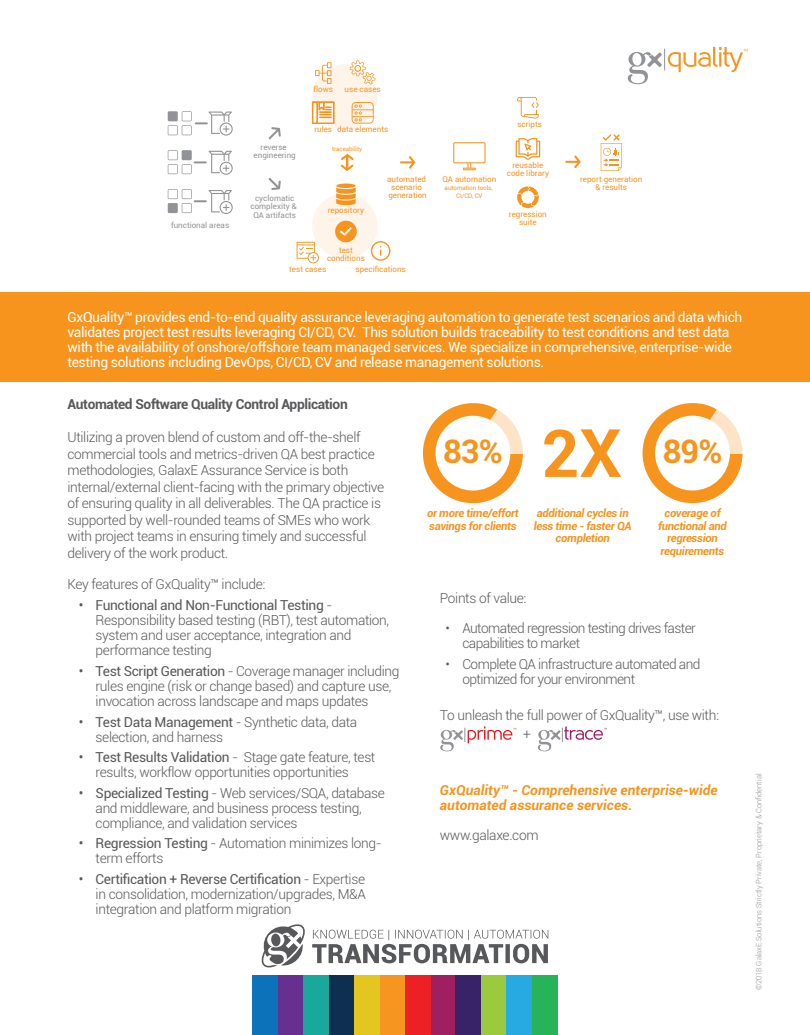
<style>
.page{position:relative;width:810px;height:1035px;background:#fff}
.page>*{position:absolute;margin:0;border:0;box-sizing:border-box;transform-origin:0 0}
.t1{font:700 32.5px "Roboto";color:#f7941e}
.t2{font:300 13.75px/15px "Roboto";letter-spacing:-.025em;color:#58585b}
.t3{font:13.75px/15px "Roboto";letter-spacing:-.025em;color:#fff}
.t4{font:italic 700 13.75px/15px "Roboto";color:#f7941e}
.t5{font:700 13.75px "Roboto";letter-spacing:-.025em;color:#58585b}
.t6{font:italic 700 11.25px/12.5px "Roboto";letter-spacing:-.025em;color:#f7941e;text-align:center}
.t7{font:8px/8px "Roboto";color:#f79420;text-align:center}
.t8{font:8px/8px "Roboto";color:#929396;text-align:center}
.t9{font:300 7.5px "Roboto";color:#919396}
.t10{font:6.25px/8px "Roboto";letter-spacing:-.01em;color:#f79420;text-align:center}
.t11{font:6px "Roboto";color:#f79420}
.s1{font-weight:400}
</style>
<div class="page">
<div style="left:0;top:292px;width:810px;height:90px;background:#f7941e"></div>
<svg style="left:601px;top:134px;width:21px;height:37px"></svg>
<svg style="left:565px;top:155px;width:16px;height:13px"></svg>
<svg style="left:517px;top:186px;width:22px;height:22px"></svg>
<svg style="left:516px;top:138px;width:24px;height:22px"></svg>
<svg style="left:517px;top:97px;width:22px;height:22px"></svg>
<svg style="left:453px;top:142px;width:33px;height:28px"></svg>
<div style="left:312px;top:193px;width:66px;height:66px;background:#fef4e9;border-radius:50%"></div>
<svg style="left:371px;top:241px;width:19px;height:20px"></svg>
<svg style="left:297px;top:242px;width:22px;height:22px"></svg>
<svg style="left:335px;top:221px;width:22px;height:21px"></svg>
<svg style="left:336px;top:184px;width:20px;height:21px"></svg>
<svg style="left:341px;top:154px;width:13px;height:17px"></svg>
<div style="left:312px;top:64px;width:66px;height:65px;background:#fef4e9;border-radius:50%"></div>
<svg style="left:352px;top:102px;width:22px;height:22px"></svg>
<svg style="left:312px;top:101px;width:23px;height:23px"></svg>
<svg style="left:350px;top:60px;width:26px;height:25px"></svg>
<svg style="left:315px;top:62px;width:16px;height:22px"></svg>
<svg style="left:269px;top:178px;width:12px;height:12px"></svg>
<svg style="left:269px;top:127px;width:12px;height:12px"></svg>
<svg style="left:168px;top:111px;width:65px;height:25px"></svg>
<svg style="left:168px;top:150px;width:65px;height:25px"></svg>
<svg style="left:168px;top:189px;width:65px;height:25px"></svg>
<svg style="left:400px;top:156px;width:15px;height:13px"></svg>
<svg style="left:423px;top:403px;width:100px;height:100px"></svg>
<svg style="left:544px;top:429px;width:77px;height:48px"></svg>
<svg style="left:643px;top:403px;width:99px;height:100px"></svg>
<svg style="left:628px;top:47px;width:120px;height:37px"></svg>
<svg style="left:262px;top:924px;width:43px;height:44px"></svg>
<div style="left:271px;top:934px;width:10px;height:12px;background:#58585b;border-radius:50%"></div>
<svg style="left:312px;top:930px;width:236px;height:33px"></svg>
<div style="left:253px;top:976px;width:25px;height:59px;background:#0c72ba"></div>
<div style="left:278px;top:976px;width:25px;height:59px;background:#663091"></div>
<div style="left:303px;top:976px;width:26px;height:59px;background:#1aa89d"></div>
<div style="left:329px;top:976px;width:25px;height:59px;background:#0e2f4f"></div>
<div style="left:380px;top:976px;width:25px;height:59px;background:#f79521"></div>
<div style="left:430px;top:976px;width:26px;height:59px;background:#9e2060"></div>
<div style="left:405px;top:976px;width:25px;height:59px;background:#ed2026"></div>
<div style="left:354px;top:976px;width:26px;height:59px;background:#e3c720"></div>
<div style="left:456px;top:976px;width:25px;height:59px;background:#382369"></div>
<div style="left:481px;top:976px;width:26px;height:59px;background:#9aca3d"></div>
<div style="left:507px;top:976px;width:25px;height:59px;background:#27a9e1"></div>
<div style="left:532px;top:976px;width:25px;height:59px;background:#27b359"></div>
<svg style="left:440px;top:726px;width:76px;height:25px"></svg>
<svg style="left:538px;top:727px;width:69px;height:24px"></svg>
<p class="t8" style="left:171px;top:221px;width:60px">functional areas</p>
<p class="t7" style="left:314px;top:85px;width:21px">flows</p>
<p class="t7" style="left:345px;top:85px;width:38px">use cases</p>
<p class="t8" style="left:254px;top:143px;width:44px">reverse engineering</p>
<p class="t8" style="left:251px;top:194px;width:48px">cyclomatic complexity &amp;<br>QA artifacts</p>
<p class="t7" style="left:314px;top:125px;width:75px">rules data elements</p>
<p class="t11" style="left:332px;top:144px;width:32px">traceability</p>
<p class="t7" style="left:328px;top:206px;width:38px">repository</p>
<p class="t7" style="left:327px;top:246px;width:39px">test conditions</p>
<p class="t7" style="left:387px;top:175px;width:41px">automated scenario generation</p>
<p class="t7" style="left:289px;top:265px;width:38px">test cases</p>
<p class="t7" style="left:356px;top:265px;width:52px">specifications</p>
<p class="t7" style="left:517px;top:120px;width:26px">scripts</p>
<p class="t7" style="left:442px;top:175px;width:56px">QA automation</p>
<p class="t10" style="left:445px;top:184px;width:49px">automation tools,<br>CI/CD, CV</p>
<p class="t7" style="left:507px;top:161px;width:44px">reusable code library</p>
<p class="t7" style="left:509px;top:210px;width:39px">regression suite</p>
<p class="t7" style="left:580px;top:174px;width:64px">report generation &amp; results</p>
<p class="t3" style="left:68px;top:309px;width:676px">GxQuality™ provides end-to-end quality assurance leveraging automation to generate test scenarios and data which validates project test results leveraging CI/CD, CV. This solution builds traceability to test conditions and test data with the availability of onshore/offshore team managed services. We specialize in comprehensive, enterprise-wide testing solutions including DevOps, CI/CD, CV and release management solutions.</p>
<p class="t5" style="left:68px;top:394px;width:282px">Automated Software Quality Control Application</p>
<p class="t2" style="left:68px;top:428px;width:318px;line-height:16.5px">Utilizing a proven blend of custom and off-the-shelf commercial tools and metrics-driven QA best practice methodologies, GalaxE Assurance Service is both internal/external client-facing with the primary objective of ensuring quality in all deliverables. The QA practice is supported by well-rounded teams of SMEs who work with project teams in ensuring timely and successful delivery of the work product.</p>
<p class="t2" style="left:68px;top:576px;width:199px">Key features of GxQuality™ include:</p>
<p class="t2" style="left:96px;top:597px;width:295px;text-indent:-17px"><span class="s1">• Functional and Non-Functional Testing</span> - Responsibility based testing (RBT), test automation, system and user acceptance, integration and performance testing</p>
<p class="t2" style="left:96px;top:663px;width:305px;text-indent:-17px"><span class="s1">• Test Script Generation</span> - Coverage manager including rules engine (risk or change based) and capture use, invocation across landscape and maps updates</p>
<p class="t2" style="left:96px;top:714px;width:263px;text-indent:-17px"><span class="s1">• Test Data Management</span> - Synthetic data, data selection, and harness</p>
<p class="t2" style="left:96px;top:749px;width:281px;text-indent:-17px"><span class="s1">• Test Results Validation</span> - Stage gate feature, test results, workflow opportunities opportunities</p>
<p class="t2" style="left:96px;top:785px;width:291px;text-indent:-17px"><span class="s1">• Specialized Testing</span> - Web services/SQA, database and middleware, and business process testing, compliance, and validation services</p>
<p class="t2" style="left:96px;top:836px;width:288px;text-indent:-17px"><span class="s1">• Regression Testing</span> - Automation minimizes long&shy;term efforts</p>
<p class="t2" style="left:96px;top:871px;width:272px;text-align:justify;text-indent:-17px"><span class="s1">• Certification + Reverse Certification</span> - Expertise in consolidation, modernization/upgrades, M&amp;A integration and platform migration</p>
<p class="t1" style="left:443px;top:429px;width:61px">83%</p>
<p class="t1" style="left:663px;top:429px;width:61px">89%</p>
<p class="t6" style="left:427px;top:507px;width:93px;text-align:left">or more time/effort savings for clients</p>
<p class="t6" style="left:534px;top:507px;width:100px">additional cycles in less time - faster QA completion</p>
<p class="t6" style="left:658px;top:507px;width:70px">coverage of functional and regression requirements</p>
<p class="t2" style="left:440px;top:591px;width:88px">Points of value:</p>
<p class="t2" style="left:462px;top:621px;width:235px;text-indent:-17px">• Automated regression testing drives faster capabilities to market</p>
<p class="t2" style="left:462px;top:656px;width:240px;text-indent:-17px">• Complete QA infrastructure automated and optimized for your environment</p>
<p class="t2" style="left:440px;top:707px;width:281px">To unleash the full power of GxQuality™, use with:</p>
<p class="t2" style="left:523px;top:726px;width:9px">+</p>
<p class="t4" style="left:440px;top:782px;width:279px">GxQuality™ - Comprehensive enterprise-wide automated assurance services.</p>
<p class="t2" style="left:440px;top:827px;width:100px">www.galaxe.com</p>
<p class="t9" style="left:753px;top:990px;width:218px;rotate:-90deg">©2018 GalaxE.Solutions Strictly Private, Proprietary &amp; Confidential</p>
</div>
